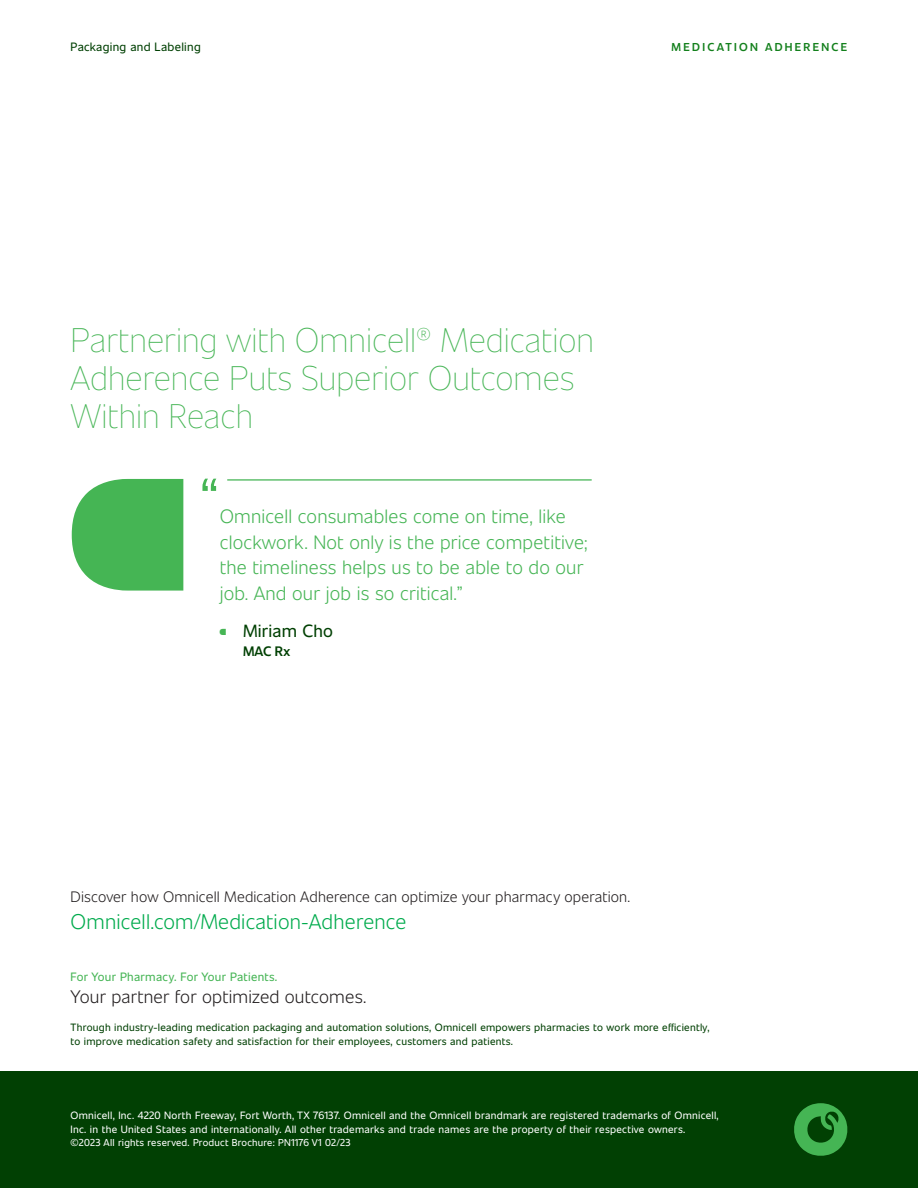
<style>
.page{position:relative;width:918px;height:1188px;background:#fff}
.page>*{position:absolute;margin:0;border:0;box-sizing:border-box;transform-origin:0 0}
.Blockquote_Small{font:300 62.55px "Unitext";color:#46b555}
.Header_4{font:200 33.9px/38.1px "Unitext";color:#46b555}
.Body_10_14_-_14_Afte{font:300 21px "Unitext";letter-spacing:.01em;color:#00ab4d}
.Blockquote_Small-2{font:300 19.2px/25.8px "Unitext";letter-spacing:.01em;color:#46b555}
.Running_Header{font:300 18px "Unitext";letter-spacing:.01em;color:#231f20}
.t1{font:17.55px "Unitext";letter-spacing:.01em;color:#014003}
.Body_10_14_-_14_Afte-2{font:300 15px "Unitext";letter-spacing:.01em;color:#231f20}
.t2{font:600 13.65px "Unitext";color:#014003}
.Running_Header-2{font:12px "Unitext";letter-spacing:.025em;color:#46b555}
.Running_Header-3{font:12px "Unitext";letter-spacing:.025em;color:#014003}
.Flag_Body{font:600 11.4px "Unitext";letter-spacing:.2em;color:#13801c}
.Legal{font:10.5px/13.5px "Unitext";letter-spacing:.025em;color:#fff}
.Running_Header-4{font:10.5px/13.5px "Unitext";letter-spacing:.025em;color:#014003}
.Legal-2{font:9.9px "Unitext";letter-spacing:.025em;color:#fff}
.s1{font-family:"Superellipse";font-size:12px;color:#46b555}
</style>
<div class="page">
<div style="left:0;top:1071px;width:918px;height:117px;background:#014003"></div>
<svg style="left:794px;top:1103px;width:54px;height:53px"></svg>
<svg style="left:72px;top:479px;width:111px;height:112px;background:#57bc65"></svg>
<hr style="left:227px;top:479px;width:365px;height:2px;background:#46b555">
<p class="Running_Header-3" style="left:71px;top:38px;width:132px">Packaging and Labeling</p>
<p class="Flag_Body" style="left:672px;top:38px;width:177px">MEDICATION ADHERENCE</p>
<p class="Header_4" style="left:71px;top:318px;width:525px">Partnering with Omnicell® Medication<br>Adherence Puts Superior Outcomes<br>Within Reach</p>
<p class="Blockquote_Small" style="left:199px;top:456px;width:21px">“</p>
<p class="Blockquote_Small-2" style="left:220px;top:502px;width:348px">Omnicell consumables come on time, like</p>
<p class="Blockquote_Small-2" style="left:220px;top:528px;width:369px">clockwork. Not only is the price competitive; the timeliness helps us to be able to do our job. And our job is so critical.”</p>
<p class="t1" style="left:220px;top:618px;width:115px"><span class="s1">A</span> Miriam Cho</p>
<p class="t2" style="left:243px;top:642px;width:49px">MAC Rx</p>
<p class="Body_10_14_-_14_Afte-2" style="left:71px;top:886px;width:561px">Discover how Omnicell Medication Adherence can optimize your pharmacy operation.</p>
<p class="Body_10_14_-_14_Afte" style="left:71px;top:907px;width:337px">Omnicell.com/Medication-Adherence</p>
<p class="Running_Header-2" style="left:71px;top:968px;width:208px">For Your Pharmacy. For Your Patients.</p>
<p class="Running_Header" style="left:71px;top:984px;width:297px">Your partner for optimized outcomes.</p>
<p class="Running_Header-4" style="left:71px;top:1020px;width:640px">Through industry-leading medication packaging and automation solutions, Omnicell empowers pharmacies to work more efficiently, to improve medication safety and satisfaction for their employees, customers and patients.</p>
<p class="Legal" style="left:71px;top:1108px;width:650px">Omnicell, Inc. 4220 North Freeway, Fort Worth, TX 76137. Omnicell and the Omnicell brandmark are registered trademarks of Omnicell,<br>Inc. in the United States and internationally. All other trademarks and trade names are the property of their respective owners.</p>
<p class="Legal-2" style="left:71px;top:1135px;width:281px">©2023 All rights reserved. Product Brochure: PN1176 V1 02/23</p>
</div>
